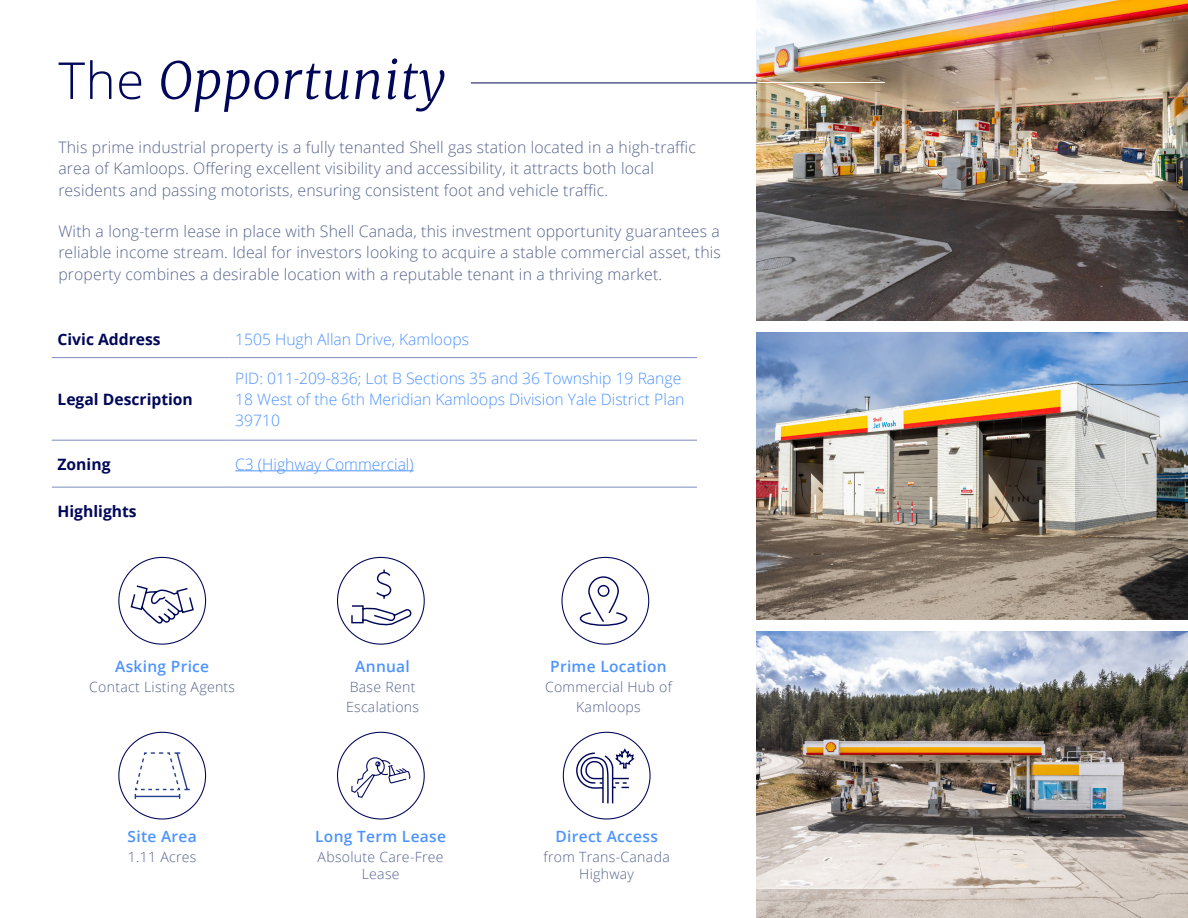
<style>
.page{position:relative;width:1188px;height:918px;background:#fff}
.page>*{position:absolute;margin:0;border:0;box-sizing:border-box;transform-origin:0 0}
.t1{font:italic 300 51px "Merriweather";letter-spacing:.01em;color:#000759}
.t2{font:300 15.75px/21.6px "Open Sans";letter-spacing:.01em;color:#56648f}
.t3{font:300 15.6px/21.5px "Open Sans";color:#4d93ff}
.t4{font:700 15.6px "Open Sans";color:#000759}
.t5{font:600 15.45px "Open Sans";letter-spacing:.02em;color:#4d93ff}
.t6{font:300 14.1px/17px "Open Sans";letter-spacing:.02em;color:#56648f;text-align:center}
.s1{font-family:"Open Sans";font-style:normal}
</style>
<div class="page">
<hr style="left:52px;top:357px;width:178px;height:1px;background:#7b8bbd">
<hr style="left:230px;top:357px;width:467px;height:1px;background:#7b8bbd">
<hr style="left:52px;top:440px;width:178px;height:1px;background:#7b8bbd">
<hr style="left:230px;top:440px;width:467px;height:1px;background:#7b8bbd">
<hr style="left:52px;top:487px;width:178px;height:1px;background:#7b8bbd">
<hr style="left:230px;top:487px;width:467px;height:1px;background:#7b8bbd">
<hr style="left:235px;top:470px;width:179px;height:1px;background:#4d93ff">
<img style="left:756px;top:0;width:432px;height:320px">
<img style="left:756px;top:333px;width:432px;height:286px">
<img style="left:756px;top:632px;width:432px;height:286px">
<svg style="left:351px;top:757px;width:59px;height:41px"></svg>
<hr style="left:471px;top:83px;width:286px;height:1px;background:#000759">
<hr style="left:757px;top:82px;width:128px;height:1px;background:#fff">
<svg style="left:575px;top:748px;width:60px;height:57px"></svg>
<svg style="left:130px;top:585px;width:64px;height:39px"></svg>
<svg style="left:351px;top:568px;width:62px;height:58px"></svg>
<svg style="left:579px;top:576px;width:49px;height:50px"></svg>
<svg style="left:134px;top:752px;width:56px;height:47px"></svg>
<h1 class="t1" style="left:58px;top:45px;width:389px"><span class="s1">The</span> Opportunity</h1>
<p class="t2" style="left:58px;top:136px;width:639px">This prime industrial property is a fully tenanted Shell gas station located in a high-traffic area of Kamloops. Offering excellent visibility and accessibility, it attracts both local residents and passing motorists, ensuring consistent foot and vehicle traffic.</p>
<p class="t2" style="left:58px;top:220px;width:664px;text-align:justify">With a long-term lease in place with Shell Canada, this investment opportunity guarantees a reliable income stream. Ideal for investors looking to acquire a stable commercial asset, this property combines a desirable location with a reputable tenant in a thriving market.</p>
<p class="t4" style="left:58px;top:328px;width:105px">Civic Address</p>
<p class="t3" style="left:235px;top:328px;width:235px">1505 Hugh Allan Drive, Kamloops</p>
<p class="t4" style="left:58px;top:388px;width:137px">Legal Description</p>
<p class="t3" style="left:235px;top:367px;width:451px">PID: 011-209-836; Lot B Sections 35 and 36 Township 19 Range<br>18 West of the 6th Meridian Kamloops Division Yale District Plan<br>39710</p>
<p class="t4" style="left:58px;top:453px;width:55px">Zoning</p>
<p class="t3" style="left:235px;top:453px;width:180px">C3 (Highway Commercial)</p>
<p class="t4" style="left:58px;top:500px;width:81px">Highlights</p>
<p class="t5" style="left:115px;top:656px;width:96px">Asking Price</p>
<p class="t6" style="left:89px;top:678px;width:147px">Contact Listing Agents</p>
<p class="t5" style="left:128px;top:826px;width:71px">Site Area</p>
<p class="t6" style="left:128px;top:848px;width:70px">1.11 Acres</p>
<p class="t5" style="left:355px;top:656px;width:56px">Annual</p>
<p class="t6" style="left:346px;top:677px;width:75px;line-height:20.1px;text-align:left">Base Rent<br>Escalations</p>
<p class="t5" style="left:315px;top:826px;width:132px">Long Term Lease</p>
<p class="t6" style="left:318px;top:848px;width:128px">Absolute Care-Free<br>Lease</p>
<p class="t5" style="left:550px;top:656px;width:118px">Prime Location</p>
<p class="t6" style="left:545px;top:677px;width:128px;line-height:20.1px">Commercial Hub of<br>Kamloops</p>
<p class="t5" style="left:555px;top:826px;width:104px">Direct Access</p>
<p class="t6" style="left:544px;top:848px;width:128px">from Trans-Canada<br>Highway</p>
</div>
